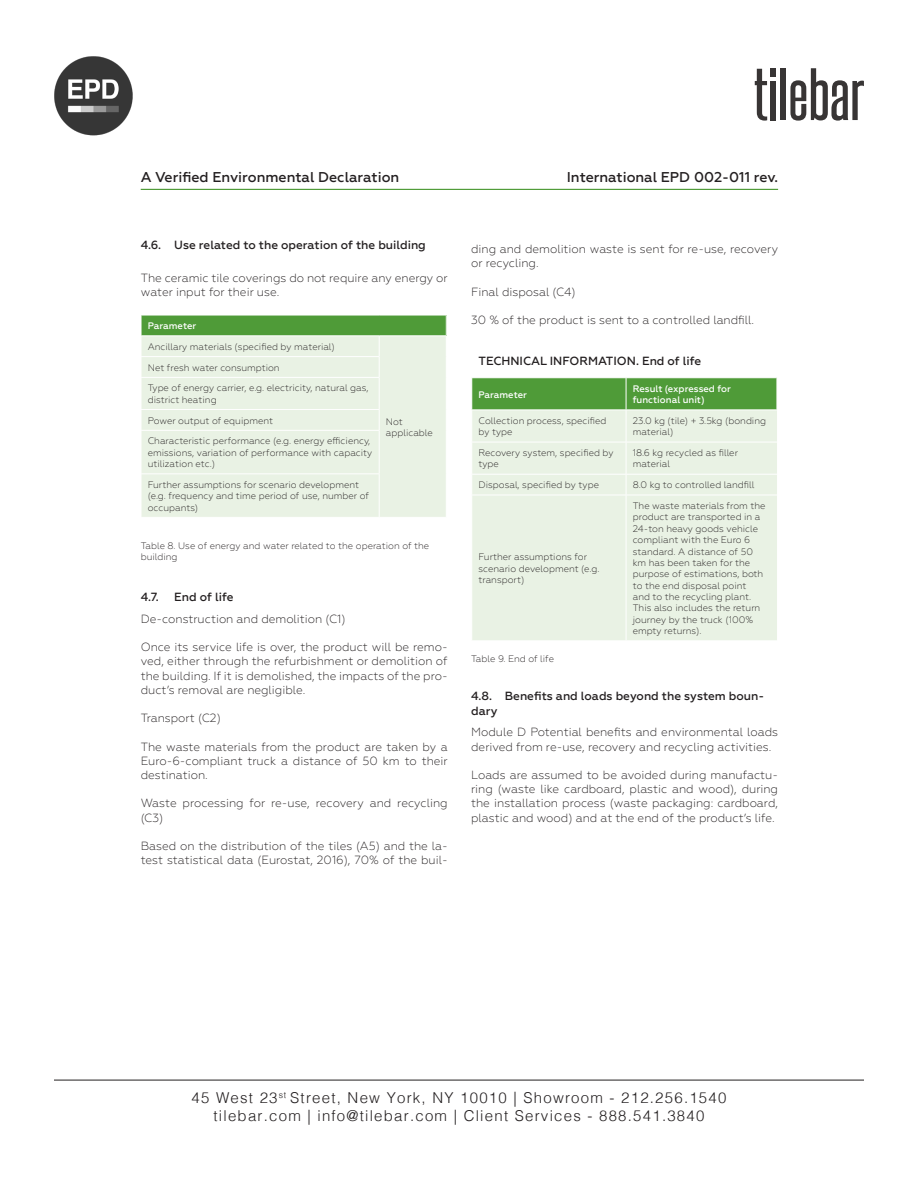
<style>
.page{position:relative;width:918px;height:1188px;background:#fff}
.page>*{position:absolute;margin:0;border:0;box-sizing:border-box;transform-origin:0 0}
.t1{font:300 15px/18px "Helvetica";letter-spacing:.08em;color:#231f20;text-align:center}
.t2{font:500 14.25px "Geometria";color:#231f20}
.t3{font:300 11.85px/14.2px "Geometria";color:#231f20}
.t4{font:500 11.85px/14.2px "Geometria";color:#231f20}
.t5{font:300 9.45px/11.4px "Geometria";color:#231f20}
.t6{font:500 9.45px/11.4px "Geometria";color:#fff}
.s1{font-weight:500;color:#fff}
.s2{font-weight:500}
</style>
<div class="page">
<hr style="left:54px;top:1080px;width:810px;height:1px;background:#231f20">
<div style="left:770px;top:68px;width:6px;height:8px;background:#383535"></div>
<svg style="left:755px;top:69px;width:12px;height:52px"></svg>
<div style="left:770px;top:81px;width:6px;height:39px;background:#383535"></div>
<div style="left:781px;top:68px;width:5px;height:52px;background:#383535"></div>
<svg style="left:790px;top:68px;width:74px;height:53px"></svg>
<img style="left:54px;top:56px;width:79px;height:80px">
<hr style="left:141px;top:189px;width:637px;height:1px;background:#4f9b38">
<div style="left:141px;top:315px;width:305px;height:21px;background:#4f9b38"></div>
<div style="left:142px;top:337px;width:304px;height:180px;background:#e9f2e4"></div>
<hr style="left:141px;top:315px;width:238px;height:1px;background:#fff">
<hr style="left:379px;top:315px;width:68px;height:1px;background:#fff">
<hr style="left:141px;top:356px;width:238px;height:1px;background:#fff">
<svg style="left:141px;top:315px;width:1px;height:62px"></svg>
<hr style="left:141px;top:377px;width:238px;height:1px;background:#fff">
<hr style="left:141px;top:409px;width:238px;height:1px;background:#fff">
<svg style="left:141px;top:410px;width:1px;height:20px"></svg>
<hr style="left:141px;top:430px;width:238px;height:1px;background:#fff">
<hr style="left:141px;top:474px;width:238px;height:1px;background:#fff">
<svg style="left:379px;top:337px;width:1px;height:40px"></svg>
<svg style="left:446px;top:315px;width:1px;height:21px"></svg>
<hr style="left:379px;top:378px;width:1px;height:31px;background:#fff">
<svg style="left:379px;top:410px;width:1px;height:20px"></svg>
<hr style="left:379px;top:431px;width:1px;height:43px;background:#fff">
<hr style="left:379px;top:474px;width:1px;height:43px;background:#fff">
<div style="left:472px;top:378px;width:304px;height:32px;background:#4f9b38"></div>
<div style="left:472px;top:411px;width:305px;height:229px;background:#e9f2e4"></div>
<hr style="left:626px;top:378px;width:1px;height:32px;background:#fff">
<hr style="left:626px;top:410px;width:1px;height:32px;background:#fff">
<hr style="left:471px;top:442px;width:155px;height:1px;background:#fff">
<hr style="left:626px;top:442px;width:151px;height:1px;background:#fff">
<hr style="left:626px;top:442px;width:1px;height:32px;background:#fff">
<hr style="left:471px;top:474px;width:155px;height:1px;background:#fff">
<hr style="left:626px;top:474px;width:151px;height:1px;background:#fff">
<svg style="left:626px;top:475px;width:1px;height:20px"></svg>
<hr style="left:471px;top:495px;width:155px;height:1px;background:#fff">
<hr style="left:626px;top:495px;width:151px;height:1px;background:#fff">
<hr style="left:626px;top:495px;width:1px;height:146px;background:#fff">
<p class="t2" style="left:141px;top:169px;width:260px">A Verified Environmental Declaration</p>
<p class="t2" style="left:567px;top:169px;width:213px">International EPD 002-011 rev.</p>
<p class="t4" style="left:141px;top:238px;width:287px">4.6. Use related to the operation of the building</p>
<p class="t3" style="left:141px;top:270px;width:308px">The ceramic tile coverings do not require any energy or water input for their use.</p>
<p class="t5" style="left:148px;top:315px;width:189px;line-height:20.9px"><span class="s1">Parameter<br></span>Ancillary materials (specified by material)</p>
<p class="t5" style="left:148px;top:357px;width:222px;line-height:20.9px">Net fresh water consumption<br>Type of energy carrier, e.g. electricity, natural gas,</p>
<p class="t5" style="left:148px;top:389px;width:224px;line-height:20.9px">district heating<br>Power output of equipment<br>Characteristic performance (e.g. energy efficiency,</p>
<p class="t5" style="left:148px;top:447px;width:226px">emissions, variation of performance with capacity utilization etc.)</p>
<p class="t5" style="left:148px;top:479px;width:223px">Further assumptions for scenario development (e.g. frequency and time period of use, number of occupants)</p>
<p class="t5" style="left:141px;top:540px;width:290px">Table 8. Use of energy and water related to the operation of the building</p>
<p class="t4" style="left:141px;top:590px;width:20px">4.7.</p>
<p class="t5" style="left:386px;top:416px;width:49px">Not applicable</p>
<p class="t3" style="left:141px;top:586px;width:207px;line-height:21.8px;text-indent:34px"><span class="s2">End of life<br></span>De-construction and demolition (C1)</p>
<p class="t3" style="left:141px;top:640px;width:308px;text-align:justify">Once its service life is over, the product will be remo&shy;ved, either through the refurbishment or demolition of the building. If it is demolished, the impacts of the pro&shy;duct’s removal are negligible.</p>
<p class="t3" style="left:141px;top:711px;width:82px">Transport (C2)</p>
<p class="t3" style="left:141px;top:739px;width:308px;text-align:justify">The waste materials from the product are taken by a Euro-6-compliant truck a distance of 50 km to their destination.</p>
<p class="t3" style="left:141px;top:796px;width:308px">Waste processing for re-use, recovery and recycling (C3)</p>
<p class="t3" style="left:141px;top:839px;width:308px">Based on the distribution of the tiles (A5) and the la&shy;test statistical data (Eurostat, 2016), 70% of the buil-</p>
<p class="t3" style="left:471px;top:242px;width:308px">ding and demolition waste is sent for re-use, recovery or recycling.</p>
<p class="t3" style="left:471px;top:284px;width:106px">Final disposal (C4)</p>
<p class="t3" style="left:471px;top:313px;width:285px">30 % of the product is sent to a controlled landfill.</p>
<p class="t4" style="left:478px;top:354px;width:224px">TECHNICAL INFORMATION. End of life</p>
<p class="t6" style="left:478px;top:389px;width:50px">Parameter</p>
<p class="t6" style="left:633px;top:383px;width:100px">Result (expressed for functional unit)</p>
<p class="t5" style="left:478px;top:415px;width:130px">Collection process, specified by type</p>
<p class="t5" style="left:633px;top:415px;width:135px">23.0 kg (tile) + 3.5kg (bonding material)</p>
<p class="t5" style="left:478px;top:447px;width:137px">Recovery system, specified by type</p>
<p class="t5" style="left:633px;top:447px;width:107px">18.6 kg recycled as filler material</p>
<p class="t5" style="left:478px;top:479px;width:122px">Disposal, specified by type</p>
<p class="t5" style="left:633px;top:479px;width:123px">8.0 kg to controlled landfill</p>
<p class="t5" style="left:478px;top:551px;width:123px">Further assumptions for scenario development (e.g. transport)</p>
<p class="t5" style="left:633px;top:500px;width:134px">The waste materials from the product are transported in a<br>24-ton heavy goods vehicle compliant with the Euro 6 standard. A distance of 50 km has been taken for the purpose of estimations, both to the end disposal point and to the recycling plant.<br>This also includes the return journey by the truck (100% empty returns).</p>
<p class="t5" style="left:471px;top:653px;width:84px">Table 9. End of life</p>
<p class="t4" style="left:471px;top:689px;width:295px">4.8. Benefits and loads beyond the system boun&shy;dary</p>
<p class="t3" style="left:471px;top:725px;width:308px">Module D Potential benefits and environmental loads derived from re-use, recovery and recycling activities.</p>
<p class="t3" style="left:471px;top:768px;width:308px;text-align:justify">Loads are assumed to be avoided during manufactu&shy;ring (waste like cardboard, plastic and wood), during the installation process (waste packaging: cardboard, plastic and wood) and at the end of the product’s life.</p>
<p class="t1" style="left:192px;top:1087px;width:536px">45 West 23<sup>st</sup> Street, New York, NY 10010 | Showroom - 212.256.1540 tilebar.com | info@tilebar.com | Client Services - 888.541.3840</p>
</div>
